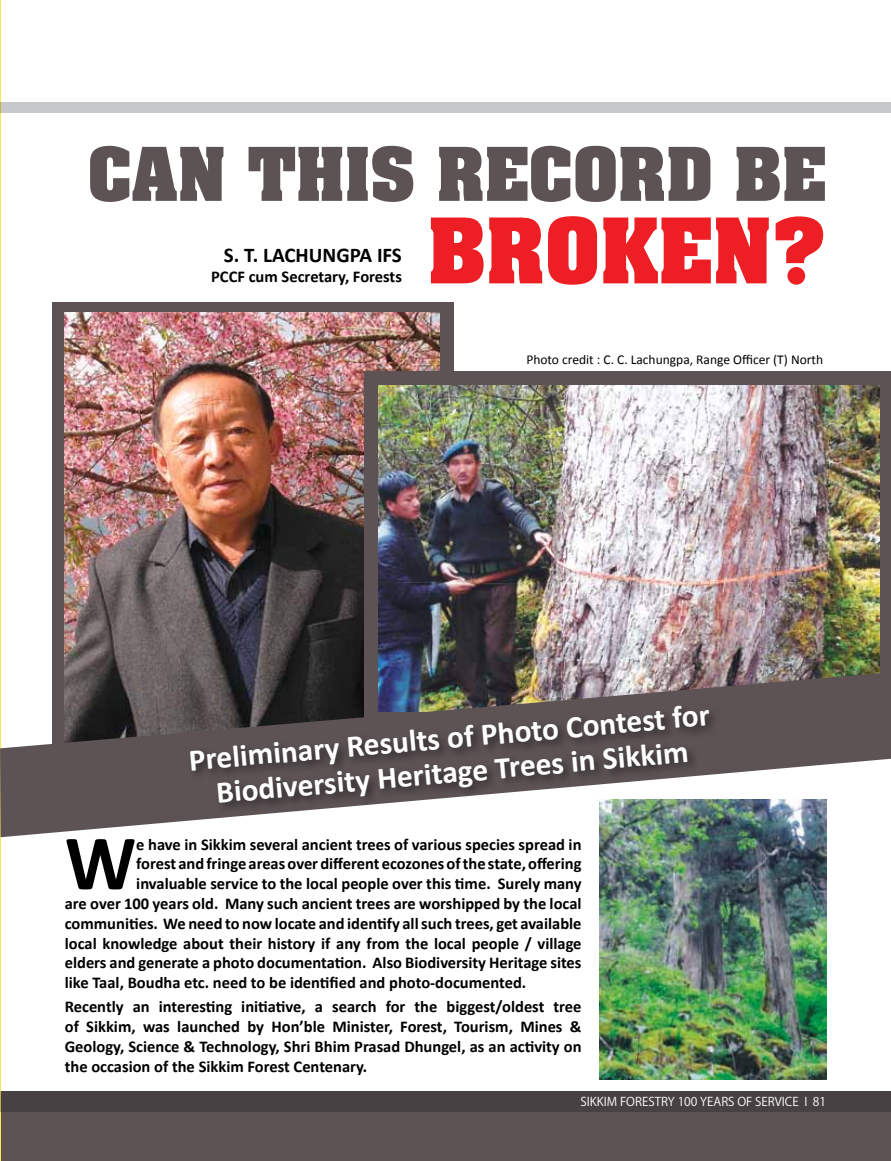
<style>
.page{position:relative;width:891px;height:1161px;background:#fff}
.page>*{position:absolute;margin:0;border:0;box-sizing:border-box;transform-origin:0 0}
.t1{font:700 78.9px "Calibri";color:#000}
.t2{font:700 76.8px "Aachen Std";color:#ed1f24}
.t3{font:700 63px "Aachen Std";color:#5d5355}
.t4{font:700 31.5px/34.7px "Calibri";color:#fff;text-align:center}
.t5{font:700 21px "Calibri";color:#000}
.t6{font:700 16.5px/19.8px "Calibri";color:#000;text-align:justify}
.t7{font:13.5px "Calibri";color:#000}
.t8{font:12px "Koz Go Pro";color:#fff}
</style>
<div class="page">
<div style="left:52px;top:302px;width:402px;height:462px;background:#5d5355"></div>
<img style="left:600px;top:837px;width:226px;height:243px">
<img style="left:65px;top:312px;width:375px;height:360px">
<div style="left:365px;top:371px;width:526px;height:348px;background:#5d5355"></div>
<img style="left:379px;top:385px;width:501px;height:287px">
<img style="left:0;top:672px;width:891px;height:165px">
<div style="left:187px;top:703px;width:534px;height:111px;background:#000;opacity:.51"></div>
<div style="left:2px;top:1091px;width:889px;height:70px;background:#5d5355"></div>
<div style="left:0;top:103px;width:891px;height:10px;background:#c7c8ca"></div>
<div style="left:0;top:1091px;width:891px;height:20px;background:#484143"></div>
<h3 class="t3" style="left:88px;top:129px;width:740px">CAN THIS RECORD BE</h3>
<p class="t5" style="left:224px;top:242px;width:180px">S. T. LACHUNGPA IFS</p>
<p class="t6" style="left:211px;top:266px;width:192px">PCCF cum Secretary, Forests</p>
<h2 class="t2" style="left:428px;top:196px;width:400px">BROKEN?</h2>
<p class="t7" style="left:526px;top:351px;width:298px">Photo credit : C. C. Lachungpa, Range Officer (T) North</p>
<h3 class="t4" style="left:187px;top:741px;width:524px;rotate:-5deg">Preliminary Results of Photo Contest for<br>Biodiversity Heritage Trees in Sikkim</h3>
<h1 class="t1" style="left:65px;top:814px;width:73px">W</h1>
<p class="t6" style="left:136px;top:833px;width:447px">e have in Sikkim several ancient trees of various species spread in</p>
<p class="t6" style="left:136px;top:853px;width:447px">forest and fringe areas over different ecozones of the state, offering</p>
<p class="t6" style="left:136px;top:873px;width:447px">invaluable service to the local people over this time. Surely many</p>
<p class="t6" style="left:65px;top:893px;width:518px">are over 100 years old. Many such ancient trees are worshipped by the local</p>
<p class="t6" style="left:65px;top:913px;width:518px">communities. We need to now locate and identify all such trees, get available</p>
<p class="t6" style="left:65px;top:932px;width:518px">local knowledge about their history if any from the local people / village</p>
<p class="t6" style="left:65px;top:952px;width:518px">elders and generate a photo documentation. Also Biodiversity Heritage sites</p>
<p class="t6" style="left:65px;top:972px;width:463px">like Taal, Boudha etc. need to be identified and photo-documented.</p>
<p class="t6" style="left:65px;top:996px;width:518px">Recently an interesting initiative, a search for the biggest/oldest tree of Sikkim, was launched by Hon’ble Minister, Forest, Tourism, Mines &amp; Geology, Science &amp; Technology, Shri Bhim Prasad Dhungel, as an activity on the occasion of the Sikkim Forest Centenary.</p>
<p class="t8" style="left:581px;top:1094px;width:247px">SIKKIM FORESTRY 100 YEARS OF SERVICE I 81</p>
</div>
